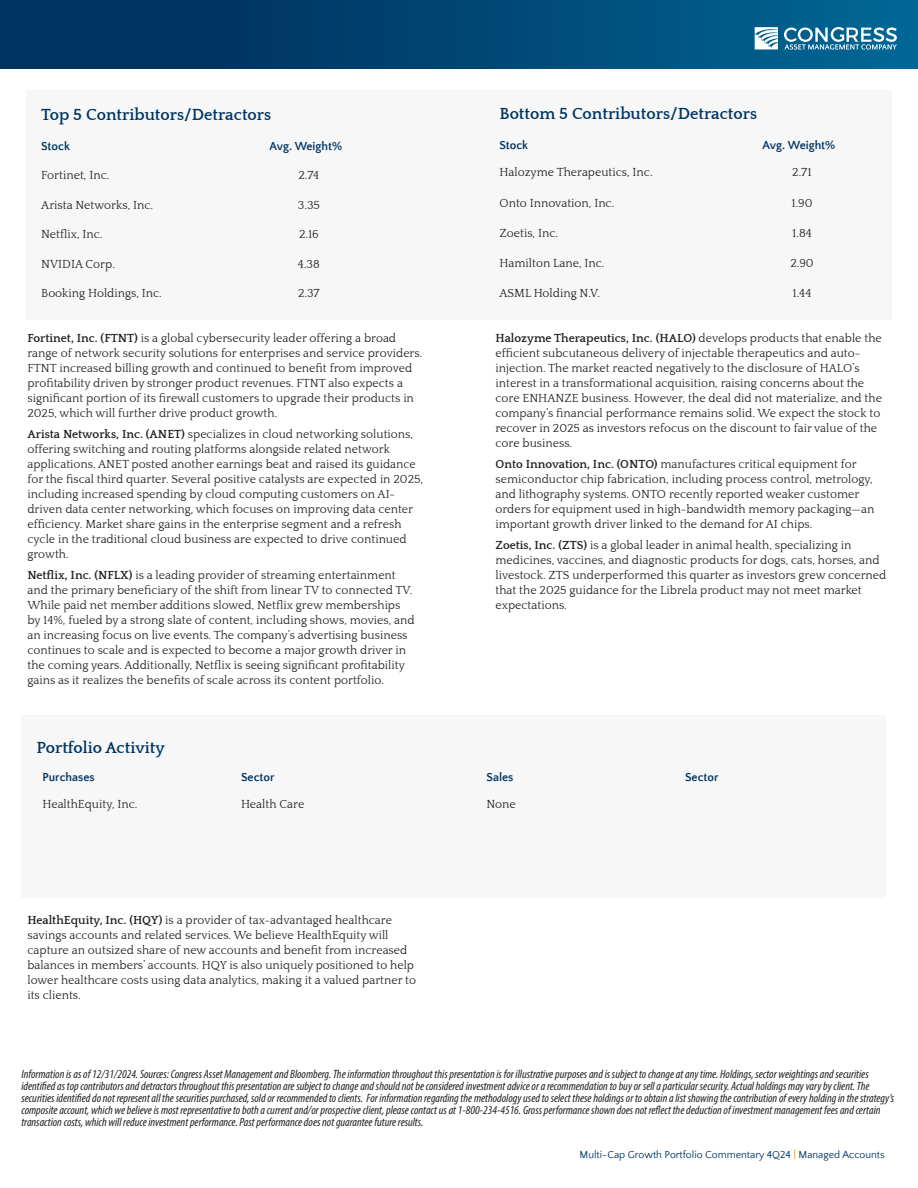
<style>
.page{position:relative;width:918px;height:1188px;background:#fff}
.page>*{position:absolute;margin:0;border:0;box-sizing:border-box;transform-origin:0 0}
.t1{font:700 16.5px "Quattrocento";color:#003562}
.Body{font:12px/15px "Quattrocento";color:#231f20}
.body{font:italic condensed 12px/12px "Myriad Pro";color:#231f20}
.bullets{font:12px/15px "Quattrocento";color:#231f20}
.Body-2{font:700 12px "Quattrocento Sans";color:#003562}
.table_text{font:12px "Quattrocento";color:#231f20}
.t2{font:10.5px "Quattrocento Sans";color:#003562}
.s1{font-weight:700}
.s2{color:#ee8414}
</style>
<div class="page">
<div style="left:0;top:0;width:918px;height:68px;background:linear-gradient(to right,#002c58,#006492)"></div>
<svg style="left:784px;top:27px;width:113px;height:23px"></svg>
<svg style="left:755px;top:27px;width:23px;height:22px"></svg>
<div style="left:26px;top:90px;width:865px;height:230px;background:#f7f7f7"></div>
<div style="left:21px;top:715px;width:865px;height:183px;background:#f7f7f7"></div>
<p class="t1" style="left:41px;top:106px;width:231px">Top 5 Contributors/Detractors</p>
<p class="Body-2" style="left:41px;top:140px;width:30px">Stock</p>
<p class="Body-2" style="left:270px;top:140px;width:74px">Avg. Weight%</p>
<p class="Body" style="left:41px;top:168px;width:70px">Fortinet, Inc.</p>
<p class="table_text" style="left:298px;top:169px;width:22px">2.74</p>
<p class="Body" style="left:41px;top:198px;width:113px">Arista Networks, Inc.</p>
<p class="table_text" style="left:298px;top:199px;width:24px">3.35</p>
<p class="Body" style="left:41px;top:227px;width:63px">Netflix, Inc.</p>
<p class="table_text" style="left:299px;top:228px;width:21px">2.16</p>
<p class="Body" style="left:41px;top:256px;width:75px">NVIDIA Corp.</p>
<p class="table_text" style="left:298px;top:257px;width:23px">4.38</p>
<p class="Body" style="left:41px;top:286px;width:122px">Booking Holdings, Inc.</p>
<p class="table_text" style="left:298px;top:287px;width:23px">2.37</p>
<p class="Body" style="left:27px;top:331px;width:396px"><span class="s1">Fortinet, Inc. (FTNT)</span> is a global cybersecurity leader offering a broad range of network security solutions for enterprises and service providers.<br>FTNT increased billing growth and continued to benefit from improved profitability driven by stronger product revenues. FTNT also expects a significant portion of its firewall customers to upgrade their products in 2025, which will further drive product growth.</p>
<p class="Body" style="left:27px;top:427px;width:397px"><span class="s1">Arista Networks, Inc. (ANET)</span> specializes in cloud networking solutions, offering switching and routing platforms alongside related network applications. ANET posted another earnings beat and raised its guidance for the fiscal third quarter. Several positive catalysts are expected in 2025, including increased spending by cloud computing customers on AI&shy;driven data center networking, which focuses on improving data center efficiency. Market share gains in the enterprise segment and a refresh cycle in the traditional cloud business are expected to drive continued growth.</p>
<p class="Body" style="left:27px;top:568px;width:389px"><span class="s1">Netflix, Inc. (NFLX)</span> is a leading provider of streaming entertainment and the primary beneficiary of the shift from linear TV to connected TV.<br>While paid net member additions slowed, Netflix grew memberships by 14%, fueled by a strong slate of content, including shows, movies, and an increasing focus on live events. The company’s advertising business continues to scale and is expected to become a major growth driver in the coming years. Additionally, Netflix is seeing significant profitability gains as it realizes the benefits of scale across its content portfolio.</p>
<p class="t1" style="left:37px;top:739px;width:130px">Portfolio Activity</p>
<p class="Body-2" style="left:43px;top:771px;width:54px">Purchases</p>
<p class="Body-2" style="left:241px;top:771px;width:35px">Sector</p>
<p class="Body" style="left:43px;top:797px;width:97px">HealthEquity, Inc.</p>
<p class="Body" style="left:241px;top:797px;width:65px">Health Care</p>
<p class="bullets" style="left:27px;top:913px;width:390px"><span class="s1">HealthEquity, Inc. (HQY)</span> is a provider of tax-advantaged healthcare savings accounts and related services. We believe HealthEquity will capture an outsized share of new accounts and benefit from increased balances in members’ accounts. HQY is also uniquely positioned to help lower healthcare costs using data analytics, making it a valued partner to its clients.</p>
<p class="t1" style="left:500px;top:105px;width:259px">Bottom 5 Contributors/Detractors</p>
<p class="Body-2" style="left:500px;top:139px;width:30px">Stock</p>
<p class="Body-2" style="left:763px;top:139px;width:74px">Avg. Weight%</p>
<p class="Body" style="left:500px;top:165px;width:155px">Halozyme Therapeutics, Inc.</p>
<p class="table_text" style="left:792px;top:166px;width:21px">2.71</p>
<p class="Body" style="left:500px;top:196px;width:116px">Onto Innovation, Inc.</p>
<p class="table_text" style="left:791px;top:197px;width:23px">1.90</p>
<p class="Body" style="left:500px;top:226px;width:60px">Zoetis, Inc.</p>
<p class="table_text" style="left:792px;top:227px;width:21px">1.84</p>
<p class="Body" style="left:500px;top:256px;width:106px">Hamilton Lane, Inc.</p>
<p class="table_text" style="left:790px;top:257px;width:25px">2.90</p>
<p class="Body" style="left:500px;top:286px;width:102px">ASML Holding N.V.</p>
<p class="table_text" style="left:793px;top:287px;width:20px">1.44</p>
<p class="Body" style="left:496px;top:331px;width:388px"><span class="s1">Halozyme Therapeutics, Inc. (HALO)</span> develops products that enable the efficient subcutaneous delivery of injectable therapeutics and auto&shy;injection. The market reacted negatively to the disclosure of HALO’s interest in a transformational acquisition, raising concerns about the core ENHANZE business. However, the deal did not materialize, and the company’s financial performance remains solid. We expect the stock to recover in 2025 as investors refocus on the discount to fair value of the core business.</p>
<p class="Body" style="left:496px;top:457px;width:380px"><span class="s1">Onto Innovation, Inc. (ONTO)</span> manufactures critical equipment for semiconductor chip fabrication, including process control, metrology, and lithography systems. ONTO recently reported weaker customer orders for equipment used in high-bandwidth memory packaging—an important growth driver linked to the demand for AI chips.</p>
<p class="Body" style="left:496px;top:538px;width:392px"><span class="s1">Zoetis, Inc. (ZTS)</span> is a global leader in animal health, specializing in medicines, vaccines, and diagnostic products for dogs, cats, horses, and livestock. ZTS underperformed this quarter as investors grew concerned that the 2025 guidance for the Librela product may not meet market expectations.</p>
<p class="Body-2" style="left:487px;top:771px;width:28px">Sales</p>
<p class="Body-2" style="left:685px;top:771px;width:35px">Sector</p>
<p class="Body" style="left:487px;top:797px;width:31px">None</p>
<p class="body" style="left:21px;top:1068px;width:874px">Information is as of 12/31/2024. Sources: Congress Asset Management and Bloomberg. The information throughout this presentation is for illustrative purposes and is subject to change at any time. Holdings, sector weightings and securities identified as top contributors and detractors throughout this presentation are subject to change and should not be considered investment advice or a recommendation to buy or sell a particular security. Actual holdings may vary by client. The securities identified do not represent all the securities purchased, sold or recommended to clients. For information regarding the methodology used to select these holdings or to obtain a list showing the contribution of every holding in the strategy’s composite account, which we believe is most representative to both a current and/or prospective client, please contact us at 1-800-234-4516. Gross performance shown does not reflect the deduction of investment management fees and certain transaction costs, which will reduce investment performance. Past performance does not guarantee future results.</p>
<p class="t2" style="left:580px;top:1149px;width:307px">Multi-Cap Growth Portfolio Commentary 4Q24 <span class="s2">|</span> Managed Accounts</p>
</div>
